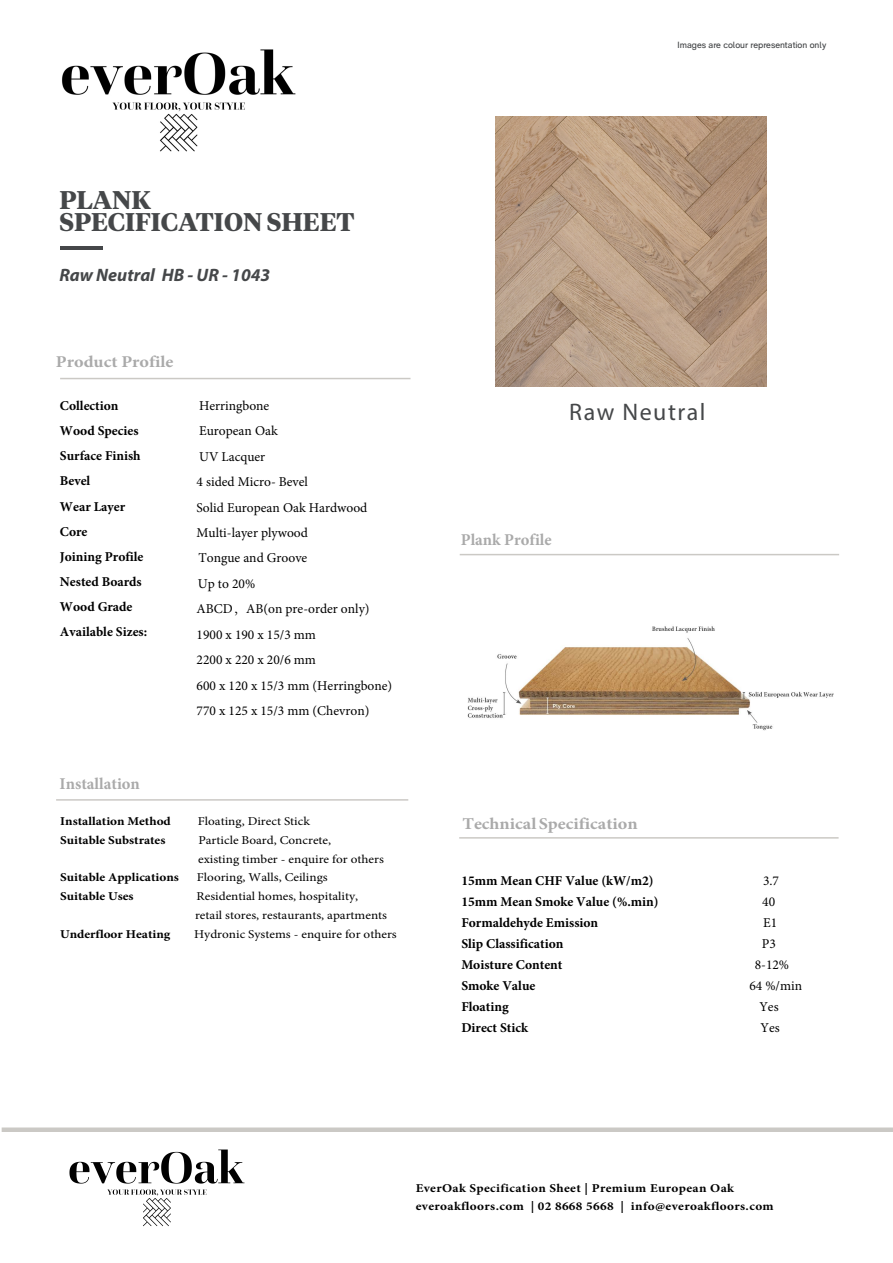
<style>
.page{position:relative;width:893px;height:1263px;background:#fff}
.page>*{position:absolute;margin:0;border:0;box-sizing:border-box;transform-origin:0 0}
.t1{font:700 25.5px/21.9px "Tiempos Headline";color:#454749}
.t2{font:24px "Myriad Pro";letter-spacing:.06em;color:#454749}
.t3{font:italic 700 18px "Myriad Pro";color:#454749}
.t4{font:700 16.5px "Minion Pro";color:#aaa;scale:1.1 1}
.t5{font:700 16.5px "Minion Pro";color:#aaa}
.t6{font:13.5px/25.3px "Minion Pro";color:#000}
.t7{font:700 13.5px/25px "Minion Pro";color:#000}
.t8{font:12px/18.8px "Minion Pro";color:#000;scale:1.1 1}
.t9{font:700 12px/18.9px "Minion Pro";letter-spacing:.015em;color:#000;scale:1.1 1}
.t10{font:9px "RM Pro";color:#454749}
.s1{font-family:"Adobe Song Std";font-weight:300}
</style>
<div class="page">
<hr style="left:60px;top:246px;width:42px;height:3px;background:#454749">
<hr style="left:459px;top:837px;width:380px;height:2px;background:#cbc9c5">
<hr style="left:60px;top:378px;width:350px;height:1px;background:#cbc9c5">
<img style="left:62px;top:49px;width:234px;height:103px">
<img style="left:69px;top:1149px;width:176px;height:78px">
<hr style="left:460px;top:554px;width:379px;height:1px;background:#cbc9c5">
<hr style="left:56px;top:799px;width:352px;height:2px;background:#cbc9c5">
<div style="left:2px;top:1127px;width:891px;height:5px;background:#cbc9c5"></div>
<img style="left:467px;top:626px;width:367px;height:105px">
<img style="left:496px;top:116px;width:270px;height:271px">
<h1 class="t1" style="left:59px;top:188px;width:297px">PLANK<br>SPECIFICATION SHEET</h1>
<h3 class="t3" style="left:59px;top:264px;width:212px">Raw Neutral HB - UR - 1043</h3>
<p class="t4" style="left:56px;top:350px;width:108px">Product Profile</p>
<p class="t7" style="left:60px;top:393px;width:89px">Collection<br>Wood Species<br>Surface Finish<br>Bevel<br>Wear Layer<br>Core<br>Joining Profile<br>Nested Boards<br>Wood Grade<br>Available Sizes:</p>
<p class="t6" style="left:197px;top:393px;width:197px">Herringbone<br>European Oak<br>UV Lacquer<br>4 sided Micro- Bevel<br>Solid European Oak Hardwood<br>Multi-layer plywood<br>Tongue and Groove<br>Up to 20%<br>ABCD<span class="s1">，</span>AB(on pre-order only)<br>1900 x 190 x 15/3 mm<br>2200 x 220 x 20/6 mm<br>600 x 120 x 15/3 mm (Herringbone)<br>770 x 125 x 15/3 mm (Chevron)</p>
<p class="t5" style="left:59px;top:772px;width:82px">Installation</p>
<p class="t9" style="left:60px;top:812px;width:102px">Installation Method</p>
<p class="t8" style="left:198px;top:812px;width:103px">Floating, Direct Stick</p>
<p class="t9" style="left:60px;top:830px;width:97px">Suitable Substrates</p>
<p class="t8" style="left:198px;top:831px;width:170px">Particle Board, Concrete,<br>existing timber - enquire for others</p>
<p class="t9" style="left:60px;top:868px;width:109px">Suitable Applications</p>
<p class="t8" style="left:197px;top:868px;width:120px">Flooring, Walls, Ceilings</p>
<p class="t9" style="left:60px;top:887px;width:68px">Suitable Uses</p>
<p class="t8" style="left:195px;top:887px;width:176px">Residential homes, hospitality,<br>retail stores, restaurants, apartments</p>
<p class="t9" style="left:60px;top:924px;width:102px">Underfloor Heating</p>
<p class="t8" style="left:194px;top:924px;width:186px">Hydronic Systems - enquire for others</p>
<p class="t10" style="left:678px;top:39px;width:150px">Images are colour representation only</p>
<h2 class="t2" style="left:569px;top:397px;width:138px">Raw Neutral</h2>
<p class="t5" style="left:461px;top:528px;width:92px">Plank Profile</p>
<p class="t4" style="left:462px;top:812px;width:161px">Technical Specification</p>
<p class="t7" style="left:461px;top:870px;width:199px;line-height:21.1px">15mm Mean CHF Value (kW/m2)<br>15mm Mean Smoke Value (%.min)<br>Formaldehyde Emission<br>Slip Classification<br>Moisture Content<br>Smoke Value<br>Floating<br>Direct Stick</p>
<p class="t6" style="left:763px;top:868px;width:18px">3.7</p>
<p class="t6" style="left:762px;top:889px;width:14px">40</p>
<p class="t6" style="left:763px;top:910px;width:16px">E1</p>
<p class="t6" style="left:762px;top:931px;width:16px">P3</p>
<p class="t6" style="left:755px;top:952px;width:36px">8-12%</p>
<p class="t6" style="left:749px;top:973px;width:54px">64 %/min</p>
<p class="t6" style="left:759px;top:994px;width:21px">Yes</p>
<p class="t6" style="left:760px;top:1015px;width:21px">Yes</p>
<p class="t9" style="left:416px;top:1178px;width:327px">EverOak Specification Sheet | Premium European Oak everoakfloors.com | 02 8668 5668 | info@everoakfloors.com</p>
</div>
